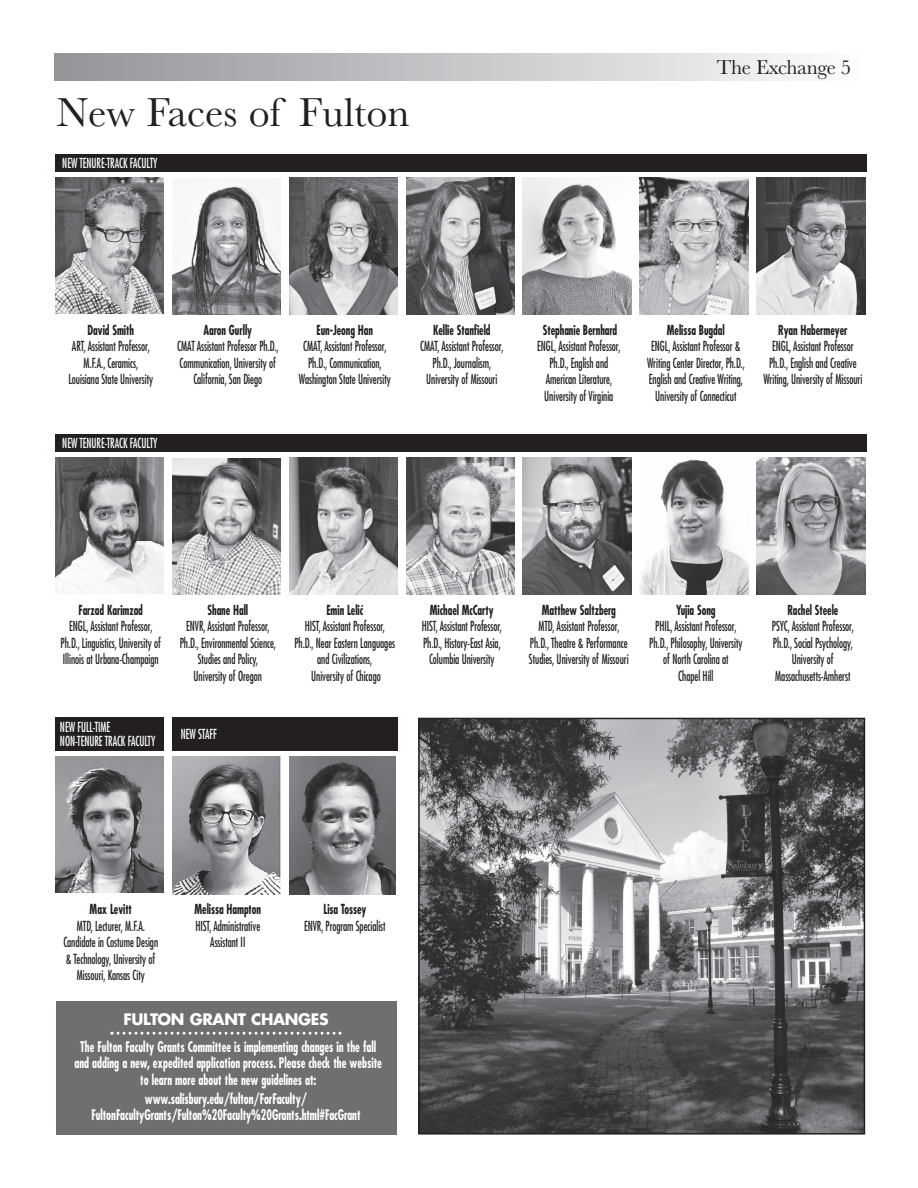
<style>
.page{position:relative;width:918px;height:1188px;background:#fff}
.page>*{position:absolute;margin:0;border:0;box-sizing:border-box;transform-origin:0 0}
.t1{font:42px "Baskerville";color:#231f20}
.t2{font:21px "Baskerville";letter-spacing:-.02em;color:#231f20}
.t3{font:700 15.45px "Futura Com";letter-spacing:-.02em;color:#fff}
.t4{font:700 condensed 14.25px/16.5px "Futura Com";color:#fff;text-align:center;scale:.8 1}
.t5{font:500 condensed 13.5px/16.5px "Futura Com";letter-spacing:-.005em;color:#231f20;text-align:center;scale:.8 1}
.t6{font:700 condensed 13.5px "Futura Com";letter-spacing:-.005em;color:#231f20;scale:.8 1}
.t7{font:500 condensed 13.5px/13.5px "Futura Com";letter-spacing:-.005em;color:#fff;scale:.8 1}
</style>
<div class="page">
<div style="left:54px;top:54px;width:810px;height:27px;background:linear-gradient(to right,#929498,#fbfcfc)"></div>
<img style="left:55px;top:177px;width:108px;height:137px">
<img style="left:172px;top:179px;width:108px;height:136px">
<img style="left:289px;top:177px;width:108px;height:138px">
<img style="left:406px;top:177px;width:108px;height:138px">
<img style="left:523px;top:177px;width:108px;height:138px">
<img style="left:640px;top:177px;width:108px;height:138px">
<img style="left:757px;top:177px;width:108px;height:138px">
<div style="left:55px;top:154px;width:811px;height:18px;background:#231f20"></div>
<img style="left:55px;top:457px;width:108px;height:136px">
<img style="left:172px;top:459px;width:108px;height:136px">
<img style="left:289px;top:457px;width:108px;height:138px">
<img style="left:406px;top:457px;width:108px;height:138px">
<img style="left:523px;top:457px;width:108px;height:138px">
<img style="left:640px;top:459px;width:108px;height:136px">
<img style="left:757px;top:457px;width:108px;height:138px">
<div style="left:55px;top:434px;width:811px;height:18px;background:#231f20"></div>
<img style="left:55px;top:757px;width:108px;height:136px">
<img style="left:172px;top:757px;width:108px;height:137px">
<img style="left:289px;top:757px;width:107px;height:137px">
<div style="left:55px;top:718px;width:108px;height:33px;background:#231f20"></div>
<div style="left:172px;top:718px;width:225px;height:33px;background:#231f20"></div>
<img style="left:421px;top:721px;width:441px;height:411px">
<div style="left:418px;top:718px;width:447px;height:417px;border:2px solid #231f20"></div>
<div style="left:56px;top:1001px;width:340px;height:134px;background:#706e6e"></div>
<svg style="left:111px;top:1032px;width:231px;height:3px"></svg>
<h1 class="t1" style="left:57px;top:98px;width:354px">New Faces of Fulton</h1>
<p class="t7" style="left:62px;top:156px;width:120px">NEW TENURE-TRACK FACULTY</p>
<h2 class="t2" style="left:717px;top:60px;width:136px">The Exchange 5</h2>
<p class="t6" style="left:88px;top:321px;width:60px">David Smith</p>
<p class="t5" style="left:69px;top:338px;width:107px">ART, Assistant Professor,<br>M.F.A., Ceramics,<br>Louisiana State University</p>
<p class="t7" style="left:62px;top:436px;width:120px">NEW TENURE-TRACK FACULTY</p>
<p class="t6" style="left:204px;top:321px;width:62px">Aaron Gurlly</p>
<p class="t5" style="left:177px;top:338px;width:129px">CMAT Assistant Professor Ph.D.,<br>Communication, University of<br>California, San Diego</p>
<p class="t6" style="left:317px;top:321px;width:72px">Eun-Jeong Han</p>
<p class="t5" style="left:299px;top:338px;width:116px">CMAT, Assistant Professor,<br>Ph.D., Communication,<br>Washington State University</p>
<p class="t6" style="left:433px;top:321px;width:73px">Kellie Stanfield</p>
<p class="t5" style="left:420px;top:338px;width:106px">CMAT, Assistant Professor,<br>Ph.D., Journalism,<br>University of Missouri</p>
<p class="t6" style="left:543px;top:321px;width:95px">Stephanie Bernhard</p>
<p class="t5" style="left:537px;top:338px;width:106px">ENGL, Assistant Professor,<br>Ph.D., English and<br>American Literature,<br>University of Virginia</p>
<p class="t6" style="left:667px;top:321px;width:74px">Melissa Bugdal</p>
<p class="t5" style="left:647px;top:338px;width:124px">ENGL, Assistant Professor &amp;<br>Writing Center Director, Ph.D.,<br>English and Creative Writing,<br>University of Connecticut</p>
<p class="t6" style="left:778px;top:321px;width:88px">Ryan Habermeyer</p>
<p class="t5" style="left:763px;top:338px;width:125px">ENGL, Assistant Professor<br>Ph.D., English and Creative<br>Writing, University of Missouri</p>
<p class="t6" style="left:79px;top:601px;width:82px">Farzad Karimzad</p>
<p class="t5" style="left:61px;top:618px;width:127px">ENGL, Assistant Professor,<br>Ph.D., Linguistics, University of<br>Illinois at Urbana-Champaign</p>
<p class="t6" style="left:207px;top:601px;width:52px">Shane Hall</p>
<p class="t5" style="left:180px;top:618px;width:122px">ENVR, Assistant Professor,<br>Ph.D., Environmental Science,<br>Studies and Policy,<br>University of Oregon</p>
<p class="t7" style="left:60px;top:720px;width:121px">NEW FULL-TIME<br>NON-TENURE TRACK FACULTY</p>
<p class="t7" style="left:181px;top:727px;width:47px">NEW STAFF</p>
<p class="t6" style="left:326px;top:601px;width:47px">Emin Lelić</p>
<p class="t5" style="left:294px;top:618px;width:128px">HIST, Assistant Professor,<br>Ph.D., Near Eastern Languages and Civilizations,<br>University of Chicago</p>
<p class="t6" style="left:430px;top:601px;width:81px">Michael McCarty</p>
<p class="t5" style="left:422px;top:618px;width:102px">HIST, Assistant Professor,<br>Ph.D., History-East Asia,<br>Columbia University</p>
<p class="t6" style="left:542px;top:601px;width:94px">Matthew Saltzberg</p>
<p class="t5" style="left:529px;top:618px;width:126px">MTD, Assistant Professor,<br>Ph.D., Theatre &amp; Performance<br>Studies, University of Missouri</p>
<p class="t6" style="left:676px;top:601px;width:51px">Yujia Song</p>
<p class="t5" style="left:649px;top:618px;width:118px">PHIL, Assistant Professor,<br>Ph.D., Philosophy, University of North Carolina at<br>Chapel Hill</p>
<p class="t6" style="left:787px;top:601px;width:65px">Rachel Steele</p>
<p class="t5" style="left:772px;top:618px;width:104px">PSYC, Assistant Professor,<br>Ph.D., Social Psychology,<br>University of<br>Massachusetts-Amherst</p>
<p class="t6" style="left:90px;top:900px;width:54px">Max Levitt</p>
<p class="t5" style="left:63px;top:917px;width:120px">MTD, Lecturer, M.F.A.<br>Candidate in Costume Design &amp; Technology, University of<br>Missouri, Kansas City</p>
<p class="t6" style="left:195px;top:900px;width:85px">Melissa Hampton</p>
<p class="t5" style="left:195px;top:917px;width:83px">HIST, Administrative<br>Assistant II</p>
<p class="t6" style="left:323px;top:900px;width:55px">Lisa Tossey</p>
<p class="t5" style="left:304px;top:917px;width:103px">ENVR, Program Specialist</p>
<p class="t3" style="left:123px;top:1008px;width:207px">FULTON GRANT CHANGES</p>
<p class="t4" style="left:74px;top:1038px;width:386px">The Fulton Faculty Grants Committee is implementing changes in the fall and adding a new, expedited application process. Please check the website to learn more about the new guidelines at:</p>
<p class="t4" style="left:91px;top:1091px;width:338px;line-height:15.6px">www.salisbury.edu/fulton/ForFaculty/<br>FultonFacultyGrants/Fulton%20Faculty%20Grants.html#FacGrant</p>
</div>
